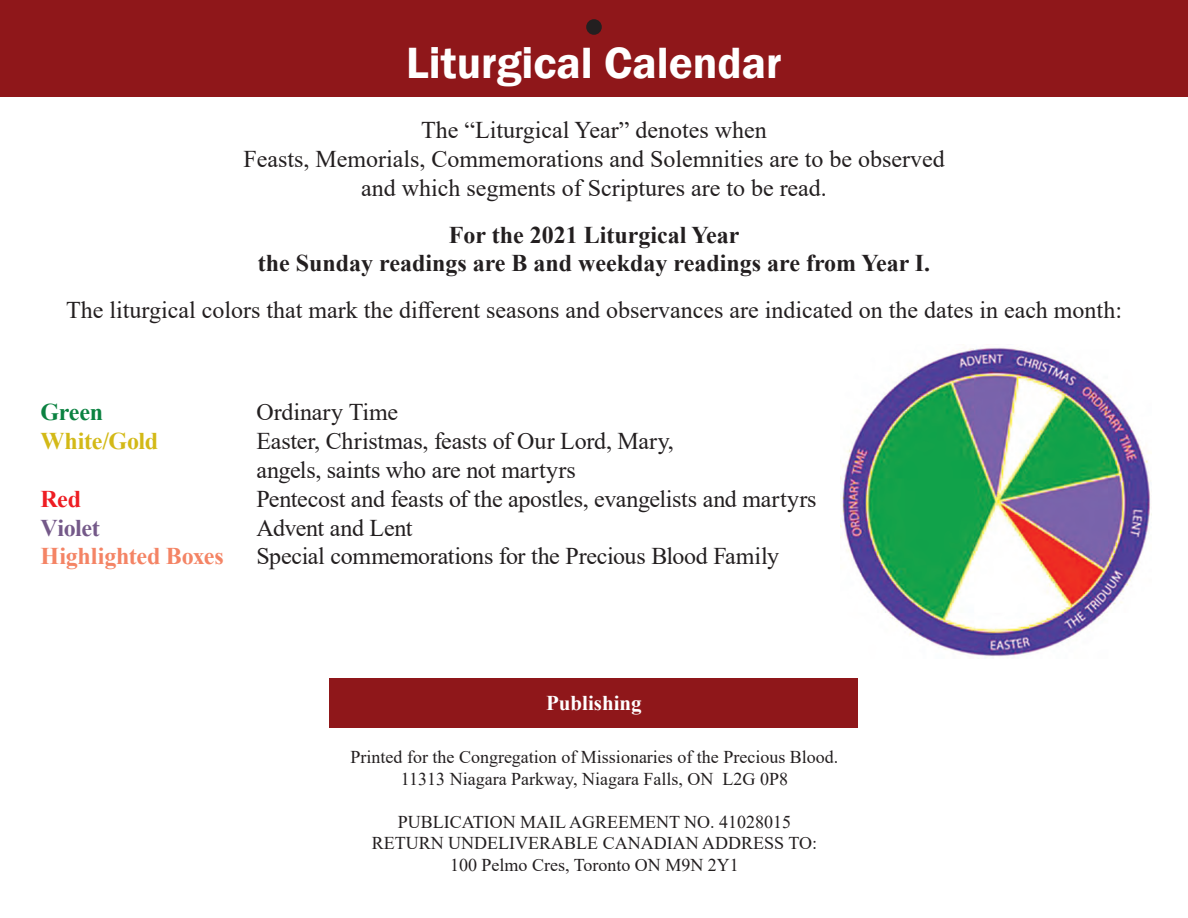
<style>
.page{position:relative;width:1188px;height:918px;background:#fff}
.page>*{position:absolute;margin:0;border:0;box-sizing:border-box;transform-origin:0 0}
.t1{font:600 45px "Franklin Gothic";color:#fff}
.t2{font:24px/28.8px "Times New Roman";color:#231f20;text-align:center}
.t3{font:700 24px/28.8px "Times New Roman";color:#231f20;text-align:center}
.t4{font:24px "Times New Roman";letter-spacing:-.02em;color:#231f20}
.t5{font:700 24px "Times New Roman";letter-spacing:-.01em;color:#f48465}
.t6{font:700 24px "Times New Roman";letter-spacing:-.01em;color:#d3b917}
.t7{font:700 24px "Times New Roman";letter-spacing:-.015em;color:#745989}
.t8{font:700 24px "Times New Roman";letter-spacing:-.015em;color:#0b8241}
.t9{font:700 24px "Times New Roman";color:#ee1d23}
.t10{font:700 21px "Times New Roman";color:#fff}
.t11{font:18px/21.6px "Times New Roman";color:#231f20;text-align:center}
</style>
<div class="page">
<div style="left:0;top:0;width:1188px;height:97px;background:#8f171a"></div>
<div style="left:330px;top:678px;width:528px;height:50px;background:#8f171a"></div>
<img style="left:840px;top:347px;width:312px;height:309px">
<div style="left:586px;top:19px;width:16px;height:16px;background:#231f20;border-radius:50%"></div>
<h1 class="t1" style="left:406px;top:36px;width:377px">Liturgical Calendar</h1>
<p class="t2" style="left:243px;top:115px;width:703px">The “Liturgical Year” denotes when<br>Feasts, Memorials, Commemorations and Solemnities are to be observed and which segments of Scriptures are to be read.</p>
<p class="t3" style="left:258px;top:219px;width:674px">For the 2021 Liturgical Year<br>the Sunday readings are B and weekday readings are from Year I.</p>
<p class="t2" style="left:66px;top:295px;width:1057px">The liturgical colors that mark the different seasons and observances are indicated on the dates in each month:</p>
<p class="t8" style="left:41px;top:395px;width:64px">Green</p>
<p class="t2" style="left:257px;top:397px;width:143px">Ordinary Time</p>
<p class="t6" style="left:40px;top:424px;width:119px">White/Gold</p>
<p class="t2" style="left:257px;top:426px;width:419px;text-align:left">Easter, Christmas, feasts of Our Lord, Mary, angels, saints who are not martyrs</p>
<p class="t9" style="left:41px;top:482px;width:42px">Red</p>
<p class="t2" style="left:257px;top:484px;width:562px">Pentecost and feasts of the apostles, evangelists and martyrs</p>
<p class="t7" style="left:41px;top:510px;width:61px">Violet</p>
<p class="t4" style="left:257px;top:511px;width:158px">Advent and Lent</p>
<p class="t5" style="left:41px;top:539px;width:185px">Highlighted Boxes</p>
<p class="t4" style="left:257px;top:540px;width:524px">Special commemorations for the Precious Blood Family</p>
<p class="t10" style="left:546px;top:688px;width:97px">Publishing</p>
<p class="t11" style="left:351px;top:746px;width:489px">Printed for the Congregation of Missionaries of the Precious Blood.<br>11313 Niagara Parkway, Niagara Falls, ON L2G 0P8</p>
<p class="t11" style="left:372px;top:810px;width:447px">PUBLICATION MAIL AGREEMENT NO. 41028015<br>RETURN UNDELIVERABLE CANADIAN ADDRESS TO:<br>100 Pelmo Cres, Toronto ON M9N 2Y1</p>
</div>
